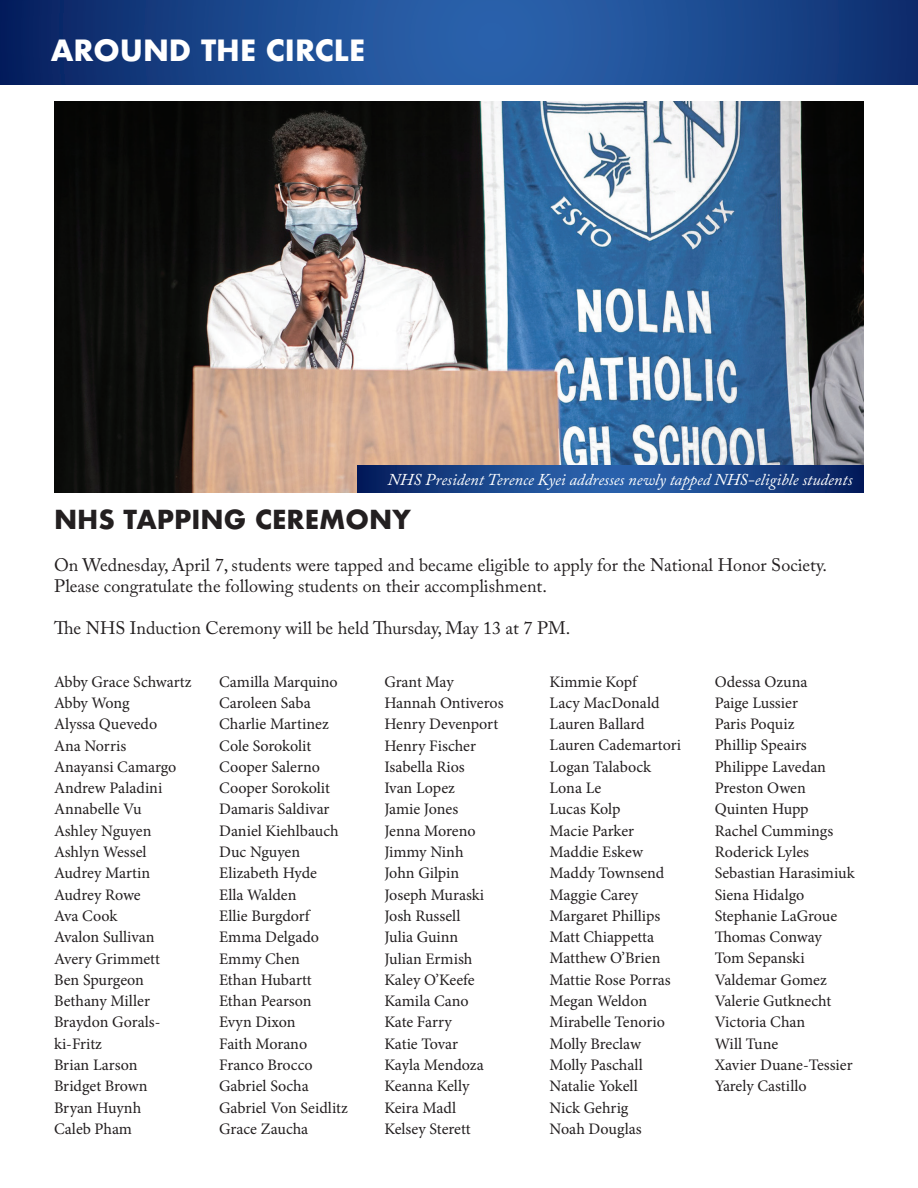
<style>
.page{position:relative;width:918px;height:1188px;background:#fff}
.page>*{position:absolute;margin:0;border:0;box-sizing:border-box;transform-origin:0 0}
.t1{font:700 28.5px "Futura";color:#fff}
.t2{font:700 25.5px "Futura";color:#231f20}
.t3{font:18px/21px "Adobe Caslon Pro";color:#231f20}
.t4{font:italic 16.5px "Adobe Caslon Pro";color:#fff}
.t5{font:16.05px/21.3px "Minion Pro";color:#231f20}
</style>
<div class="page">
<svg style="left:0;top:0;width:918px;height:84px"></svg>
<img style="left:54px;top:101px;width:810px;height:392px">
<svg style="left:357px;top:465px;width:507px;height:28px"></svg>
<h1 class="t1" style="left:51px;top:30px;width:316px">AROUND THE CIRCLE</h1>
<p class="t4" style="left:388px;top:470px;width:466px">NHS President Terence Kyei addresses newly tapped NHS-eligible students</p>
<h2 class="t2" style="left:54px;top:501px;width:358px">NHS TAPPING CEREMONY</h2>
<p class="t3" style="left:54px;top:554px;width:775px">On Wednesday, April 7, students were tapped and became eligible to apply for the National Honor Society.<br>Please congratulate the following students on their accomplishment.</p>
<p class="t3" style="left:54px;top:617px;width:518px">The NHS Induction Ceremony will be held Thursday, May 13 at 7 PM.</p>
<p class="t5" style="left:54px;top:671px;width:139px">Abby Grace Schwartz<br>Abby Wong<br>Alyssa Quevedo<br>Ana Norris<br>Anayansi Camargo<br>Andrew Paladini<br>Annabelle Vu<br>Ashley Nguyen<br>Ashlyn Wessel<br>Audrey Martin<br>Audrey Rowe<br>Ava Cook<br>Avalon Sullivan<br>Avery Grimmett<br>Ben Spurgeon<br>Bethany Miller<br>Braydon Gorals&shy;ki-Fritz<br>Brian Larson<br>Bridget Brown<br>Bryan Huynh<br>Caleb Pham</p>
<p class="t5" style="left:219px;top:671px;width:130px">Camilla Marquino<br>Caroleen Saba<br>Charlie Martinez<br>Cole Sorokolit<br>Cooper Salerno<br>Cooper Sorokolit<br>Damaris Saldivar<br>Daniel Kiehlbauch<br>Duc Nguyen<br>Elizabeth Hyde<br>Ella Walden<br>Ellie Burgdorf<br>Emma Delgado<br>Emmy Chen<br>Ethan Hubartt<br>Ethan Pearson<br>Evyn Dixon<br>Faith Morano<br>Franco Brocco<br>Gabriel Socha<br>Gabriel Von Seidlitz<br>Grace Zaucha</p>
<p class="t5" style="left:384px;top:671px;width:121px">Grant May<br>Hannah Ontiveros<br>Henry Devenport<br>Henry Fischer<br>Isabella Rios<br>Ivan Lopez<br>Jamie Jones<br>Jenna Moreno<br>Jimmy Ninh<br>John Gilpin<br>Joseph Muraski<br>Josh Russell<br>Julia Guinn<br>Julian Ermish<br>Kaley O’Keefe<br>Kamila Cano<br>Kate Farry<br>Katie Tovar<br>Kayla Mendoza<br>Keanna Kelly<br>Keira Madl<br>Kelsey Sterett</p>
<p class="t5" style="left:550px;top:671px;width:133px">Kimmie Kopf<br>Lacy MacDonald<br>Lauren Ballard<br>Lauren Cademartori<br>Logan Talabock<br>Lona Le<br>Lucas Kolp<br>Macie Parker<br>Maddie Eskew<br>Maddy Townsend<br>Maggie Carey<br>Margaret Phillips<br>Matt Chiappetta<br>Matthew O’Brien<br>Mattie Rose Porras<br>Megan Weldon<br>Mirabelle Tenorio<br>Molly Breclaw<br>Molly Paschall<br>Natalie Yokell<br>Nick Gehrig<br>Noah Douglas</p>
<p class="t5" style="left:715px;top:671px;width:142px">Odessa Ozuna<br>Paige Lussier<br>Paris Poquiz<br>Phillip Speairs<br>Philippe Lavedan<br>Preston Owen<br>Quinten Hupp<br>Rachel Cummings<br>Roderick Lyles<br>Sebastian Harasimiuk<br>Siena Hidalgo<br>Stephanie LaGroue<br>Thomas Conway<br>Tom Sepanski<br>Valdemar Gomez<br>Valerie Gutknecht<br>Victoria Chan<br>Will Tune<br>Xavier Duane-Tessier<br>Yarely Castillo</p>
</div>
